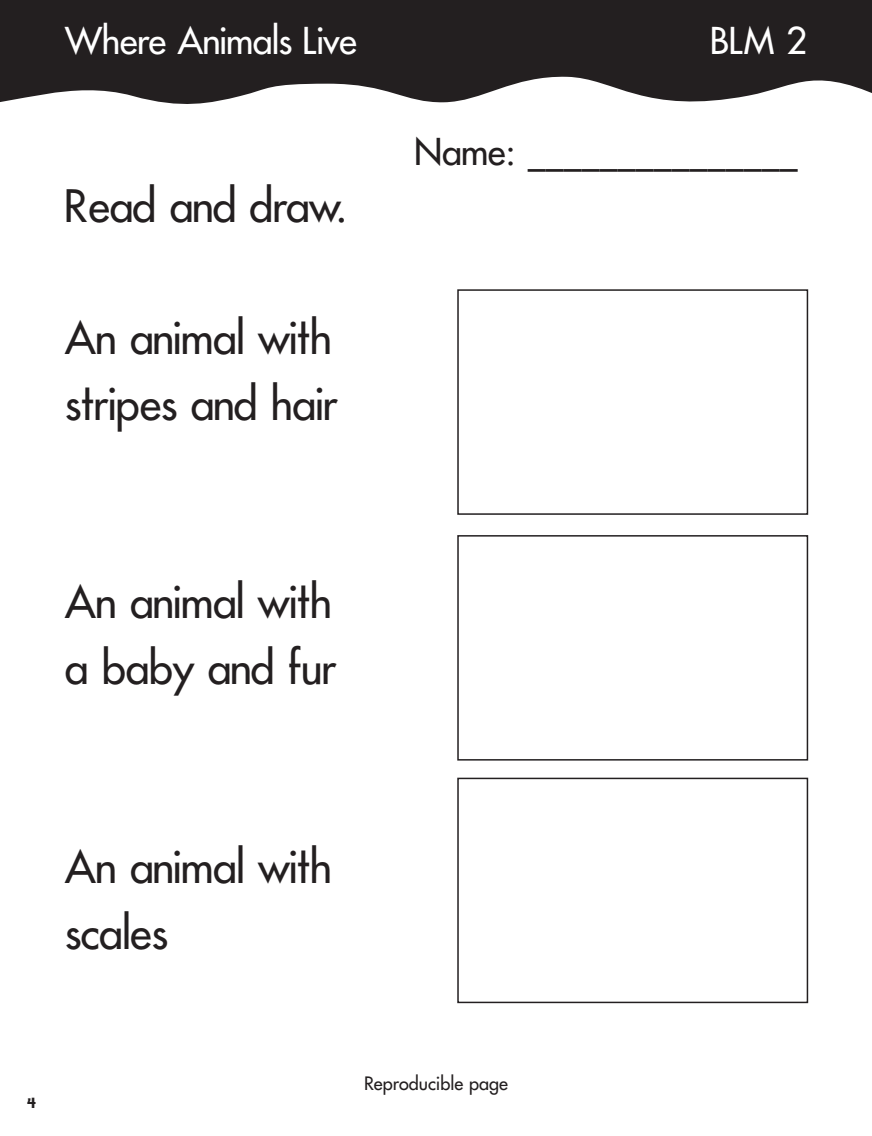
<style>
.page{position:relative;width:872px;height:1136px;background:#fff}
.page>*{position:absolute;margin:0;border:0;box-sizing:border-box;transform-origin:0 0}
.t1{font:43.5px/66px "Futura JUNIORSP";color:#231f20}
.t2{font:36px "Futura JUNIORSP";color:#fff}
.t3{font:36px "Futura JUNIORSP";color:#231f20}
.t4{font:18px "Futura";color:#231f20}
.t5{font:700 18px "Bailey Sans ITC";color:#231f20}
</style>
<div class="page">
<svg style="left:0;top:0;width:872px;height:104px;background:#3c393a"></svg>
<div style="left:457px;top:289px;width:351px;height:225px;border:2px solid #231f20"></div>
<div style="left:457px;top:535px;width:351px;height:225px;border:2px solid #231f20"></div>
<div style="left:457px;top:777px;width:351px;height:226px;border:2px solid #231f20"></div>
<p class="t2" style="left:65px;top:23px;width:293px">Where Animals Live</p>
<p class="t2" style="left:710px;top:23px;width:98px">BLM 2</p>
<p class="t1" style="left:65px;top:176px;width:283px">Read and draw.</p>
<p class="t1" style="left:65px;top:308px;width:274px">An animal with stripes and hair</p>
<p class="t3" style="left:414px;top:134px;width:385px">Name: _______________</p>
<p class="t1" style="left:65px;top:572px;width:273px">An animal with a baby and fur</p>
<p class="t1" style="left:65px;top:836px;width:268px">An animal with scales</p>
<p class="t5" style="left:27px;top:1096px;width:11px">4</p>
<p class="t4" style="left:364px;top:1074px;width:145px">Reproducible page</p>
</div>
